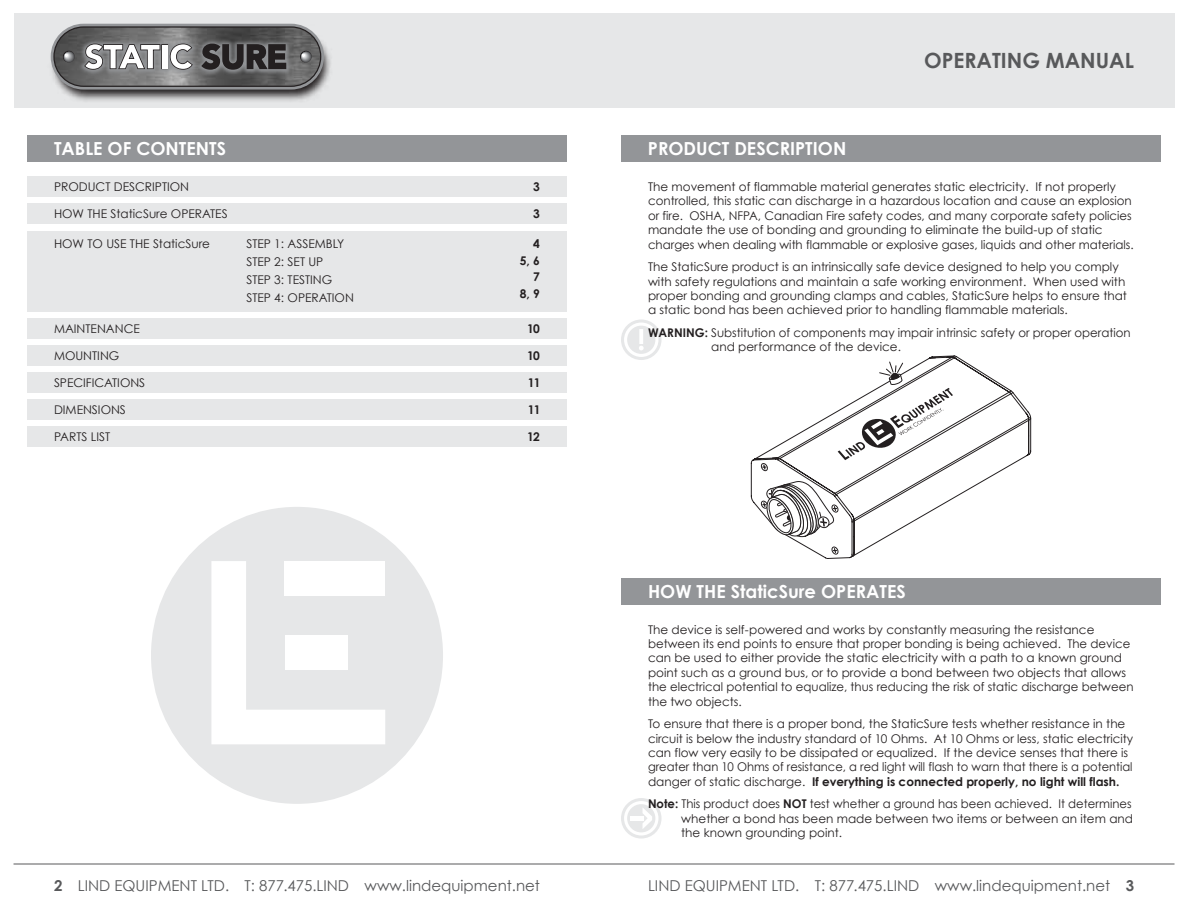
<style>
.page{position:relative;width:1188px;height:918px;background:#fff}
.page>*{position:absolute;margin:0;border:0;box-sizing:border-box;transform-origin:0 0}
.t1{font:700 21px "Century Gothic";color:#58595b}
.t2{font:700 18px "Century Gothic";color:#fff}
.t3{font:15px "Century Gothic";color:#58595b}
.t4{font:12px/14.4px "Century Gothic";color:#231f20}
.t5{font:700 12px/16.5px "Century Gothic";letter-spacing:-.06em;color:#231f20;text-align:right}
.s1{font-weight:700}
</style>
<div class="page">
<div style="left:27px;top:345px;width:540px;height:21px;background:#e6e7e8"></div>
<div style="left:621px;top:798px;width:41px;height:41px;background:#e6e7e8;border-radius:50%"></div>
<div style="left:624px;top:801px;width:34px;height:35px;background:#fff;border-radius:50%"></div>
<div style="left:627px;top:804px;width:28px;height:28px;background:#e6e7e8;border-radius:50%"></div>
<svg style="left:643px;top:808px;width:9px;height:21px"></svg>
<div style="left:630px;top:816px;width:14px;height:5px;background:#fff"></div>
<div style="left:621px;top:578px;width:540px;height:27px;background:#939598"></div>
<div style="left:14px;top:14px;width:1161px;height:94px;background:#e6e7e8"></div>
<img style="left:27px;top:13px;width:316px;height:88px">
<svg style="left:161px;top:44px;width:7px;height:25px"></svg>
<svg style="left:83px;top:43px;width:78px;height:28px;background:#a7a7a8"></svg>
<div style="left:162px;top:45px;width:5px;height:23px;background:#fff"></div>
<svg style="left:169px;top:43px;width:25px;height:28px"></svg>
<svg style="left:200px;top:43px;width:87px;height:28px;background:#494749"></svg>
<div style="left:53px;top:26px;width:268px;height:61px;border:1px solid #231f20;border-radius:30px"></div>
<div style="left:27px;top:135px;width:540px;height:27px;background:#939598"></div>
<div style="left:27px;top:177px;width:540px;height:20px;background:#e6e7e8"></div>
<div style="left:27px;top:231px;width:540px;height:81px;background:#e6e7e8"></div>
<div style="left:27px;top:318px;width:540px;height:21px;background:#e6e7e8"></div>
<div style="left:621px;top:320px;width:41px;height:40px;background:#e6e7e8;border-radius:50%"></div>
<div style="left:624px;top:323px;width:34px;height:34px;background:#fff;border-radius:50%"></div>
<div style="left:627px;top:326px;width:28px;height:28px;background:#e6e7e8;border-radius:50%"></div>
<svg style="left:639px;top:329px;width:5px;height:21px"></svg>
<div style="left:621px;top:135px;width:540px;height:27px;background:#939598"></div>
<hr style="left:14px;top:864px;width:1161px;height:1px;background:#58595b">
<svg style="left:751px;top:455px;width:136px;height:104px"></svg>
<svg style="left:831px;top:546px;width:8px;height:9px"></svg>
<svg style="left:760px;top:355px;width:271px;height:182px"></svg>
<div style="left:27px;top:372px;width:540px;height:21px;background:#e6e7e8"></div>
<div style="left:27px;top:399px;width:540px;height:21px;background:#e6e7e8"></div>
<div style="left:27px;top:426px;width:540px;height:21px;background:#e6e7e8"></div>
<div style="left:151px;top:507px;width:292px;height:297px;background:#e6e7e8;border-radius:50%"></div>
<svg style="left:211px;top:561px;width:174px;height:183px"></svg>
<div style="left:285px;top:635px;width:63px;height:35px;background:#fff"></div>
<div style="left:285px;top:561px;width:100px;height:35px;background:#fff"></div>
<div style="left:27px;top:204px;width:540px;height:20px;background:#e6e7e8"></div>
<h2 class="t2" style="left:54px;top:137px;width:174px">TABLE OF CONTENTS</h2>
<p class="t4" style="left:54px;top:179px;width:137px">PRODUCT DESCRIPTION</p>
<p class="t5" style="left:533px;top:178px;width:8px">3</p>
<p class="t4" style="left:54px;top:206px;width:175px">HOW THE StaticSure OPERATES</p>
<p class="t5" style="left:533px;top:205px;width:8px">3</p>
<p class="t4" style="left:54px;top:237px;width:158px">HOW TO USE THE StaticSure</p>
<p class="t5" style="left:520px;top:236px;width:22px">4<br>5, 6<br>7<br>8, 9</p>
<p class="t4" style="left:246px;top:235px;width:109px;line-height:18px">STEP 1: ASSEMBLY<br>STEP 2: SET UP<br>STEP 3: TESTING<br>STEP 4: OPERATION</p>
<p class="t4" style="left:54px;top:321px;width:87px">MAINTENANCE</p>
<p class="t5" style="left:527px;top:320px;width:14px">10</p>
<p class="t4" style="left:54px;top:348px;width:67px">MOUNTING</p>
<p class="t5" style="left:527px;top:347px;width:14px">10</p>
<p class="t4" style="left:54px;top:375px;width:93px">SPECIFICATIONS</p>
<p class="t5" style="left:528px;top:374px;width:14px">11</p>
<p class="t4" style="left:54px;top:402px;width:73px">DIMENSIONS</p>
<p class="t5" style="left:528px;top:401px;width:14px">11</p>
<p class="t4" style="left:54px;top:429px;width:58px">PARTS LIST</p>
<p class="t5" style="left:527px;top:428px;width:14px">12</p>
<h1 class="t1" style="left:924px;top:47px;width:211px">OPERATING MANUAL</h1>
<h2 class="t2" style="left:648px;top:137px;width:200px">PRODUCT DESCRIPTION</h2>
<p class="t4" style="left:648px;top:179px;width:487px">The movement of flammable material generates static electricity. If not properly controlled, this static can discharge in a hazardous location and cause an explosion or fire. OSHA, NFPA, Canadian Fire safety codes, and many corporate safety policies mandate the use of bonding and grounding to eliminate the build-up of static charges when dealing with flammable or explosive gases, liquids and other materials.</p>
<p class="t4" style="left:648px;top:259px;width:480px">The StaticSure product is an intrinsically safe device designed to help you comply with safety regulations and maintain a safe working environment. When used with proper bonding and grounding clamps and cables, StaticSure helps to ensure that a static bond has been achieved prior to handling flammable materials.</p>
<p class="t4" style="left:711px;top:325px;width:421px;text-indent:-63px"><span class="s1">WARNING:</span> Substitution of components may impair intrinsic safety or proper operation and performance of the device.</p>
<h2 class="t2" style="left:648px;top:580px;width:259px">HOW THE StaticSure OPERATES</h2>
<p class="t4" style="left:648px;top:622px;width:487px">The device is self-powered and works by constantly measuring the resistance between its end points to ensure that proper bonding is being achieved. The device can be used to either provide the static electricity with a path to a known ground point such as a ground bus, or to provide a bond between two objects that allows the electrical potential to equalize, thus reducing the risk of static discharge between the two objects.</p>
<p class="t4" style="left:648px;top:716px;width:487px">To ensure that there is a proper bond, the StaticSure tests whether resistance in the circuit is below the industry standard of 10 Ohms. At 10 Ohms or less, static electricity can flow very easily to be dissipated or equalized. If the device senses that there is greater than 10 Ohms of resistance, a red light will flash to warn that there is a potential danger of static discharge. <span class="s1">If everything is connected properly, no light will flash.</span></p>
<p class="t4" style="left:681px;top:797px;width:453px;text-indent:-33px"><span class="s1">Note:</span> This product does <span class="s1">NOT</span> test whether a ground has been achieved. It determines whether a bond has been made between two items or between an item and the known grounding point.</p>
<p class="t3" style="left:54px;top:876px;width:488px"><span class="s1">2</span> LIND EQUIPMENT LTD. T: 877.475.LIND www.lindequipment.net</p>
<p class="t3" style="left:648px;top:876px;width:488px">LIND EQUIPMENT LTD. T: 877.475.LIND www.lindequipment.net <span class="s1">3</span></p>
</div>
